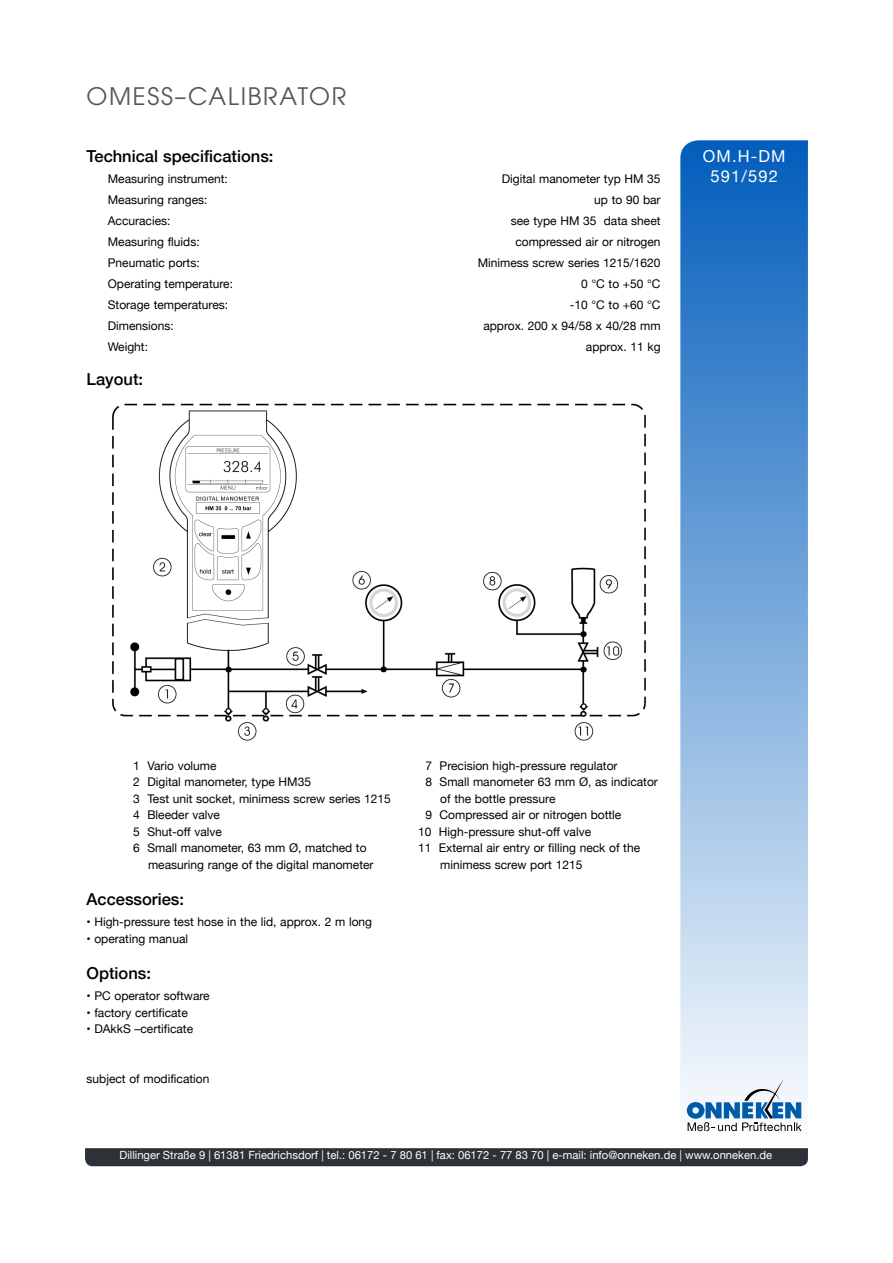
<style>
.page{position:relative;width:893px;height:1263px;background:#fff}
.page>*{position:absolute;margin:0;border:0;box-sizing:border-box;transform-origin:0 0}
.t1{font:24px "Avant Garde";letter-spacing:.07em;color:#565656}
.t2{font:500 16.5px "Helvetica Neue";color:#000}
.t3{font:16.5px/19.8px "Helvetica Neue";letter-spacing:.07em;color:#fff;text-align:center}
.t4{font:12px "Helvetica Neue";color:#000}
.t5{font:11.25px "Helvetica Neue";color:#fff}
</style>
<div class="page">
<img style="left:112px;top:403px;width:534px;height:338px">
<svg style="left:680px;top:140px;width:128px;height:992px;background:#79a9db"></svg>
<svg style="left:687px;top:1078px;width:114px;height:53px"></svg>
<div style="left:85px;top:1148px;width:723px;height:18px;background:#2d3239"></div>
<p class="t1" style="left:87px;top:82px;width:261px">OMESS–CALIBRATOR</p>
<p class="t2" style="left:87px;top:143px;width:188px">Technical specifications:</p>
<p class="t4" style="left:108px;top:170px;width:122px">Measuring instrument:</p>
<p class="t4" style="left:502px;top:170px;width:160px">Digital manometer typ HM 35</p>
<p class="t4" style="left:108px;top:191px;width:101px">Measuring ranges:</p>
<p class="t4" style="left:594px;top:191px;width:68px">up to 90 bar</p>
<p class="t4" style="left:108px;top:212px;width:64px">Accuracies:</p>
<p class="t4" style="left:511px;top:212px;width:151px">see type HM 35 data sheet</p>
<p class="t4" style="left:108px;top:233px;width:93px">Measuring fluids:</p>
<p class="t4" style="left:515px;top:233px;width:147px">compressed air or nitrogen</p>
<p class="t4" style="left:108px;top:254px;width:93px">Pneumatic ports:</p>
<p class="t4" style="left:478px;top:254px;width:184px">Minimess screw series 1215/1620</p>
<p class="t4" style="left:108px;top:275px;width:127px">Operating temperature:</p>
<p class="t4" style="left:581px;top:275px;width:81px">0 °C to +50 °C</p>
<p class="t4" style="left:108px;top:296px;width:122px">Storage temperatures:</p>
<p class="t4" style="left:570px;top:296px;width:92px">-10 °C to +60 °C</p>
<p class="t4" style="left:108px;top:317px;width:68px">Dimensions:</p>
<p class="t4" style="left:483px;top:317px;width:179px">approx. 200 x 94/58 x 40/28 mm</p>
<p class="t4" style="left:108px;top:338px;width:42px">Weight:</p>
<p class="t4" style="left:586px;top:338px;width:76px">approx. 11 kg</p>
<p class="t2" style="left:87px;top:366px;width:58px">Layout:</p>
<p class="t3" style="left:703px;top:148px;width:84px">OM.H-DM<br>591/592</p>
<p class="t4" style="left:133px;top:757px;width:85px">1 Vario volume</p>
<p class="t4" style="left:426px;top:757px;width:194px">7 Precision high-pressure regulator</p>
<p class="t4" style="left:133px;top:773px;width:179px">2 Digital manometer, type HM35</p>
<p class="t4" style="left:426px;top:773px;width:234px">8 Small manometer 63 mm Ø, as indicator</p>
<p class="t4" style="left:133px;top:790px;width:259px">3 Test unit socket, minimess screw series 1215</p>
<p class="t4" style="left:440px;top:790px;width:117px">of the bottle pressure</p>
<p class="t4" style="left:133px;top:806px;width:88px">4 Bleeder valve</p>
<p class="t4" style="left:426px;top:806px;width:197px">9 Compressed air or nitrogen bottle</p>
<p class="t4" style="left:133px;top:823px;width:90px">5 Shut-off valve</p>
<p class="t4" style="left:418px;top:823px;width:174px">10 High-pressure shut-off valve</p>
<p class="t4" style="left:133px;top:839px;width:235px">6 Small manometer, 63 mm Ø, matched to</p>
<p class="t4" style="left:418px;top:839px;width:223px">11 External air entry or filling neck of the</p>
<p class="t4" style="left:148px;top:856px;width:227px">measuring range of the digital manometer</p>
<p class="t4" style="left:440px;top:856px;width:144px">minimess screw port 1215</p>
<p class="t2" style="left:87px;top:886px;width:99px">Accessories:</p>
<p class="t4" style="left:87px;top:913px;width:287px">• High-pressure test hose in the lid, approx. 2 m long</p>
<p class="t4" style="left:87px;top:930px;width:103px">• operating manual</p>
<p class="t2" style="left:87px;top:960px;width:66px">Options:</p>
<p class="t4" style="left:87px;top:987px;width:125px">• PC operator software</p>
<p class="t4" style="left:87px;top:1003px;width:103px">• factory certificate</p>
<p class="t4" style="left:87px;top:1020px;width:108px">• DAkkS –certificate</p>
<p class="t4" style="left:87px;top:1069px;width:124px">subject of modification</p>
<p class="t5" style="left:119px;top:1147px;width:654px">Dillinger Straße 9 | 61381 Friedrichsdorf | tel.: 06172 - 7 80 61 | fax: 06172 - 77 83 70 | e-mail: info@onneken.de | www.onneken.de</p>
</div>
